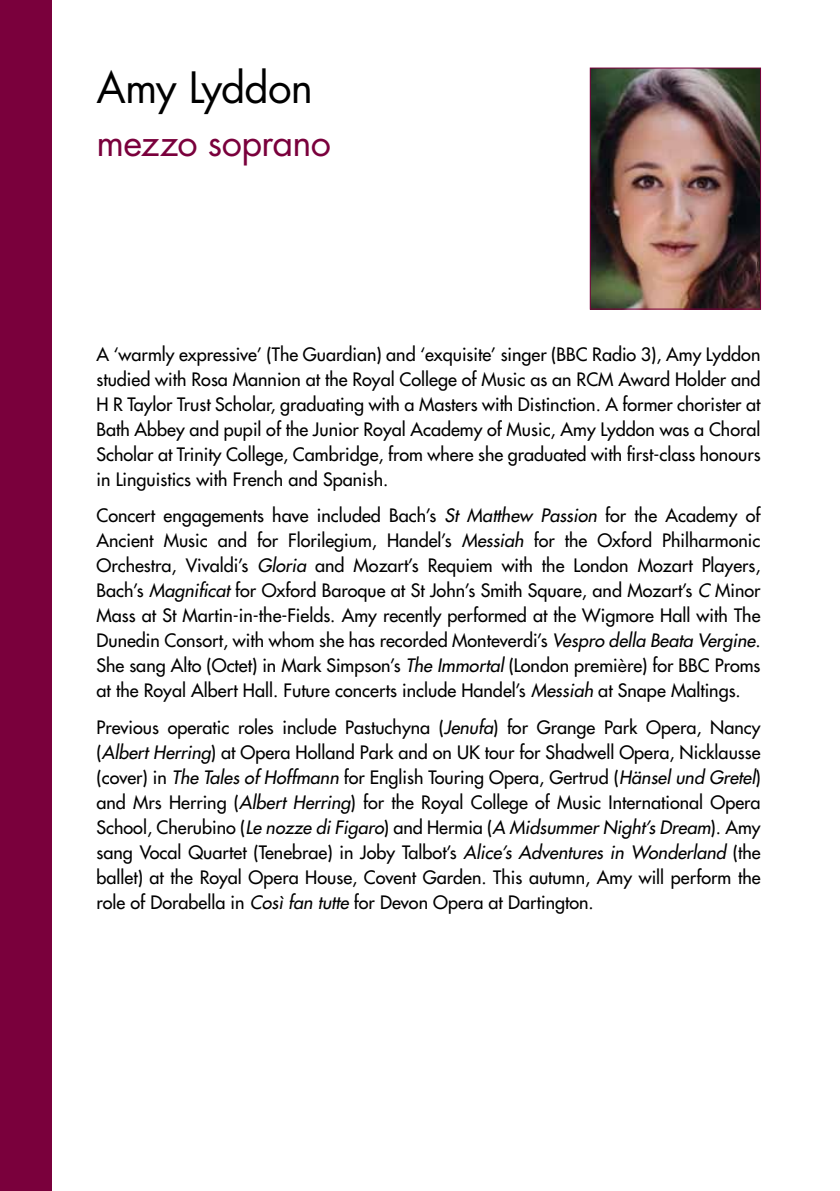
<style>
.page{position:relative;width:840px;height:1191px;background:#fff}
.page>*{position:absolute;margin:0;border:0;box-sizing:border-box;transform-origin:0 0}
.t1{font:42px "Futura Std";letter-spacing:-.02em;color:#000}
.t2{font:36px "Futura Std";letter-spacing:-.02em;color:#7a003c}
.t3{font:500 18px/25px "Futura Std";color:#000;text-align:justify}
.s1{font-style:italic}
.s2{font-weight:400}
</style>
<div class="page">
<div style="left:0;top:0;width:51px;height:1191px;background:#7a003c"></div>
<img style="left:591px;top:70px;width:167px;height:237px">
<div style="left:589px;top:68px;width:171px;height:241px;border:1px solid #7a003c"></div>
<h1 class="t1" style="left:96px;top:60px;width:218px">Amy Lyddon</h1>
<h2 class="t2" style="left:96px;top:120px;width:236px">mezzo soprano</h2>
<p class="t3" style="left:96px;top:342px;width:665px">A ‘warmly expressive’ (The Guardian) and ‘exquisite’ singer (BBC Radio 3), Amy Lyddon studied with Rosa Mannion at the Royal College of Music as an RCM Award Holder and H R Taylor Trust Scholar, graduating with a Masters with Distinction. A former chorister at Bath Abbey and pupil of the Junior Royal Academy of Music, Amy Lyddon was a Choral Scholar at Trinity College, Cambridge, from where she graduated with first-class honours in Linguistics with French and Spanish.</p>
<p class="t3" style="left:96px;top:503px;width:665px">Concert engagements have included Bach’s <span class="s1">St Matthew Passion</span> for the Academy of Ancient Music and for Florilegium, Handel’s <span class="s1">Messiah</span> for the Oxford Philharmonic Orchestra, Vivaldi’s <span class="s1">Gloria</span> and Mozart’s Requiem with the London Mozart Players, Bach’s <span class="s1">Magnificat</span> for Oxford Baroque at St John’s Smith Square, and Mozart’s <span class="s1">C</span> Minor Mass at St Martin-in-the-Fields. Amy recently performed at the Wigmore Hall with The Dunedin Consort, with whom she has recorded Monteverdi’s <span class="s1">Vespro della Beata Vergine</span>.<br>She sang Alto (Octet) in Mark Simpson’s <span class="s1">The Immortal</span> (London premi<span class="s2">è</span>re) for BBC Proms at the Royal Albert Hall. Future concerts include Handel’s <span class="s1">Messiah</span> at Snape Maltings.</p>
<p class="t3" style="left:96px;top:714px;width:665px">Previous operatic roles include Pastuchyna (<span class="s1">Jenufa</span>) for Grange Park Opera, Nancy (<span class="s1">Albert Herring</span>) at Opera Holland Park and on UK tour for Shadwell Opera, Nicklausse (cover) in <span class="s1">The Tales of Hoffmann</span> for English Touring Opera, Gertrud (<span class="s1">Hänsel und Gretel</span>) and Mrs Herring (<span class="s1">Albert Herring</span>) for the Royal College of Music International Opera School, Cherubino (<span class="s1">Le nozze di Figaro</span>) and Hermia (<span class="s1">A Midsummer Night’s Dream</span>). Amy sang Vocal Quartet (Tenebrae) in Joby Talbot’s <span class="s1">Alice’s Adventures in Wonderland</span> (the ballet) at the Royal Opera House, Covent Garden. This autumn, Amy will perform the role of Dorabella in <span class="s1">Così fan tutte</span> for Devon Opera at Dartington.</p>
</div>
